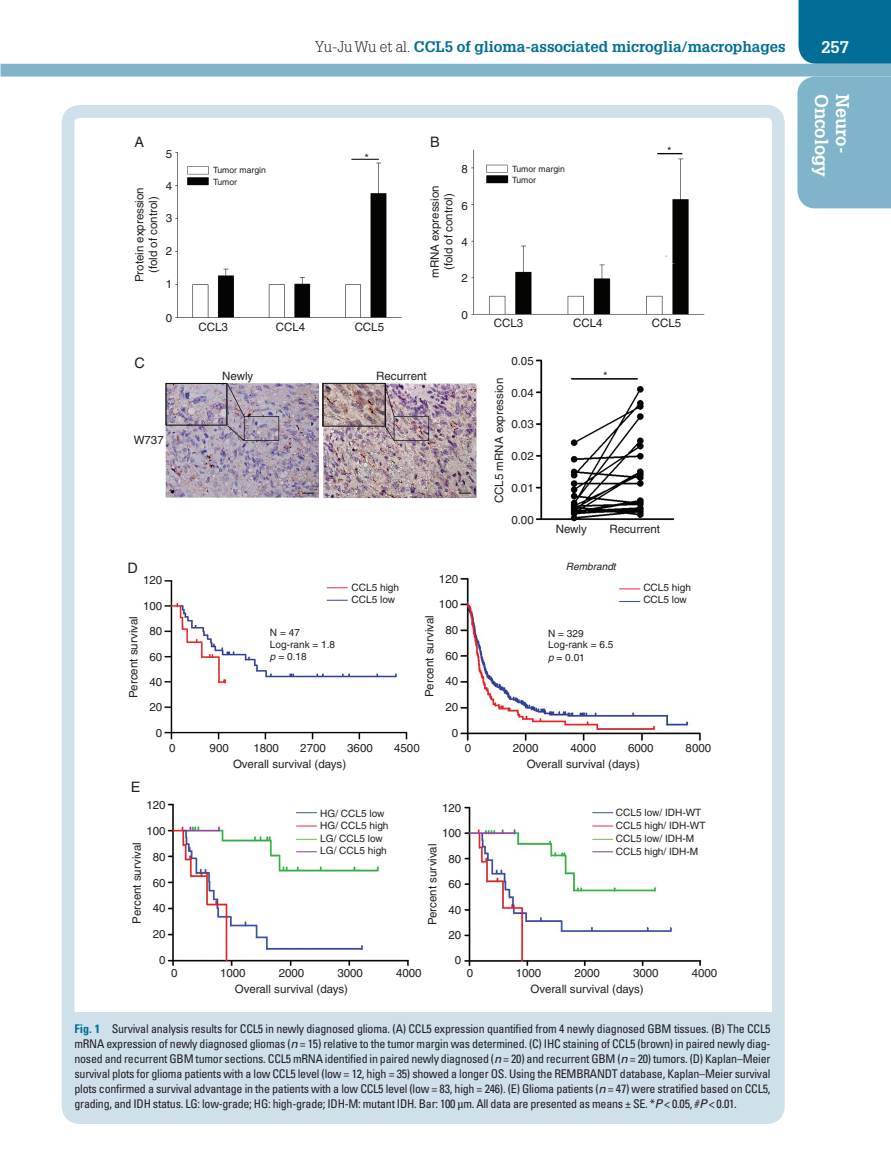
<style>
.page{position:relative;width:891px;height:1175px;background:#fff}
.page>*{position:absolute;margin:0;border:0;box-sizing:border-box;transform-origin:0 0}
.t1{font:700 18px "Glypha LT Std";color:#fff}
.t2{font:700 16.5px "Glypha LT Std";color:#fff}
.t3{font:700 15px "Glypha LT Std";color:#006e96}
.t4{font:14.4px "Helvetica";color:#231f20}
.t5{font:condensed 12px/15px "Univers LT Std";letter-spacing:-.02em;color:#231f20;text-align:justify}
.t6{font:11.55px/16.5px "Helvetica";color:#231f20}
.t7{font:10.05px/13px "Helvetica";color:#231f20}
.t8{font:italic 10.05px "Helvetica";color:#231f20}
.t9{font:8.7px/11.1px "Helvetica";color:#231f20}
.s1{font-weight:300;color:#231f20}
.s2{font-style:italic}
.s3{font-weight:700;color:#006e96}
.s4{font-style:italic;font-stretch:normal}
.s5{font-family:"Gandhari Unicode";font-stretch:normal}
</style>
<div class="page">
<div style="left:799px;top:0;width:92px;height:64px;background:#006e96"></div>
<div style="left:1px;top:64px;width:890px;height:12px;background:#7fb4ca"></div>
<div style="left:797px;top:76px;width:94px;height:132px;background:#7fb4ca"></div>
<div style="left:65px;top:1012px;width:716px;height:103px;background:#cee0ea"></div>
<img style="left:164px;top:149px;width:541px;height:818px">
<div style="left:62px;top:105px;width:723px;height:1018px;border:13px solid #cee0ea;border-radius:12px"></div>
<p class="t4" style="left:135px;top:133px;width:11px">A</p>
<p class="t6" style="left:166px;top:145px;width:8px">5</p>
<p class="t6" style="left:166px;top:178px;width:8px">4</p>
<p class="t6" style="left:166px;top:209px;width:8px">3</p>
<p class="t6" style="left:166px;top:242px;width:8px">2</p>
<p class="t6" style="left:166px;top:276px;width:8px">1</p>
<p class="t6" style="left:166px;top:309px;width:8px">0</p>
<p class="t6" style="left:132px;top:282px;width:97px;line-height:13.8px;text-align:center;rotate:-90deg">Protein expression (fold of control)</p>
<p class="t3" style="left:315px;top:37px;width:472px"><span class="s1">Yu-Ju Wu et al.</span> CCL5 of glioma-associated microglia/macrophages</p>
<h2 class="t2" style="left:821px;top:37px;width:29px">257</h2>
<h1 class="t1" style="left:833px;top:94px;width:85px;rotate:90deg">Oncology</h1>
<h1 class="t1" style="left:854px;top:94px;width:61px;rotate:90deg">Neuro-</h1>
<p class="t4" style="left:430px;top:133px;width:11px">B</p>
<p class="t6" style="left:667px;top:143px;width:6px">*</p>
<p class="t6" style="left:365px;top:149px;width:6px">*</p>
<p class="t6" style="left:461px;top:161px;width:8px">8</p>
<p class="t6" style="left:461px;top:197px;width:8px">6</p>
<p class="t6" style="left:461px;top:234px;width:8px">4</p>
<p class="t6" style="left:461px;top:270px;width:8px">2</p>
<p class="t6" style="left:461px;top:306px;width:8px">0</p>
<p class="t9" style="left:213px;top:165px;width:54px">Tumor margin<br>Tumor</p>
<p class="t9" style="left:512px;top:163px;width:54px">Tumor margin<br>Tumor</p>
<p class="t6" style="left:428px;top:278px;width:94px;line-height:13.8px;text-align:center;rotate:-90deg">mRNA expression (fold of control)</p>
<p class="t6" style="left:198px;top:318px;width:31px">CCL3</p>
<p class="t6" style="left:276px;top:318px;width:31px">CCL4</p>
<p class="t6" style="left:355px;top:318px;width:31px">CCL5</p>
<p class="t6" style="left:494px;top:314px;width:31px">CCL3</p>
<p class="t6" style="left:652px;top:314px;width:31px">CCL5</p>
<p class="t6" style="left:573px;top:314px;width:31px">CCL4</p>
<p class="t4" style="left:135px;top:354px;width:12px">C</p>
<p class="t6" style="left:134px;top:432px;width:32px">W737</p>
<p class="t6" style="left:222px;top:367px;width:33px">Newly</p>
<p class="t6" style="left:376px;top:367px;width:52px">Recurrent</p>
<p class="t6" style="left:511px;top:352px;width:24px">0.05</p>
<p class="t6" style="left:511px;top:384px;width:24px">0.04</p>
<p class="t6" style="left:511px;top:416px;width:24px">0.03</p>
<p class="t6" style="left:511px;top:448px;width:24px">0.02</p>
<p class="t6" style="left:511px;top:479px;width:24px">0.01</p>
<p class="t6" style="left:511px;top:511px;width:24px">0.00</p>
<p class="t6" style="left:491px;top:503px;width:127px;rotate:-90deg">CCL5 mRNA expression</p>
<p class="t6" style="left:603px;top:367px;width:6px">*</p>
<p class="t6" style="left:556px;top:521px;width:33px">Newly</p>
<p class="t6" style="left:610px;top:521px;width:52px">Recurrent</p>
<p class="t4" style="left:128px;top:559px;width:12px">D</p>
<p class="t6" style="left:143px;top:572px;width:21px">120</p>
<p class="t6" style="left:143px;top:597px;width:21px">100</p>
<p class="t7" style="left:352px;top:582px;width:49px;line-height:11.6px">CCL5 high<br>CCL5 low</p>
<p class="t6" style="left:439px;top:570px;width:21px">120</p>
<p class="t6" style="left:439px;top:596px;width:21px">100</p>
<p class="t8" style="left:566px;top:561px;width:51px">Rembrandt</p>
<p class="t7" style="left:643px;top:582px;width:49px;line-height:11.6px">CCL5 high<br>CCL5 low</p>
<p class="t6" style="left:125px;top:697px;width:83px;rotate:-90deg">Percent survival</p>
<p class="t6" style="left:150px;top:623px;width:14px">80</p>
<p class="t6" style="left:150px;top:648px;width:14px">60</p>
<p class="t6" style="left:150px;top:673px;width:14px">40</p>
<p class="t7" style="left:270px;top:626px;width:31px">N = 47</p>
<p class="t7" style="left:270px;top:650px;width:38px"><span class="s2">p</span> = 0.18</p>
<p class="t7" style="left:270px;top:637px;width:67px">Log-rank = 1.8</p>
<p class="t6" style="left:421px;top:697px;width:83px;rotate:-90deg">Percent survival</p>
<p class="t6" style="left:445px;top:621px;width:14px">80</p>
<p class="t6" style="left:445px;top:647px;width:14px">60</p>
<p class="t6" style="left:445px;top:673px;width:14px">40</p>
<p class="t7" style="left:548px;top:627px;width:37px">N = 329</p>
<p class="t7" style="left:548px;top:651px;width:38px"><span class="s2">p</span> = 0.01</p>
<p class="t7" style="left:548px;top:638px;width:67px">Log-rank = 6.5</p>
<p class="t6" style="left:150px;top:699px;width:14px">20</p>
<p class="t6" style="left:445px;top:699px;width:14px">20</p>
<p class="t6" style="left:156px;top:724px;width:8px">0</p>
<p class="t6" style="left:452px;top:724px;width:8px">0</p>
<p class="t6" style="left:169px;top:739px;width:8px">0</p>
<p class="t6" style="left:210px;top:739px;width:21px">900</p>
<p class="t6" style="left:253px;top:739px;width:27px">1800</p>
<p class="t6" style="left:300px;top:739px;width:27px">2700</p>
<p class="t6" style="left:347px;top:739px;width:27px">3600</p>
<p class="t6" style="left:394px;top:739px;width:27px">4500</p>
<p class="t6" style="left:233px;top:755px;width:115px">Overall survival (days)</p>
<p class="t6" style="left:465px;top:739px;width:8px">0</p>
<p class="t6" style="left:527px;top:739px;width:115px;text-indent:-14px">2000<br>Overall survival (days)</p>
<p class="t6" style="left:570px;top:739px;width:27px">4000</p>
<p class="t6" style="left:628px;top:739px;width:27px">6000</p>
<p class="t6" style="left:686px;top:739px;width:27px">8000</p>
<p class="t4" style="left:131px;top:779px;width:11px">E</p>
<p class="t6" style="left:146px;top:796px;width:21px">120</p>
<p class="t6" style="left:146px;top:822px;width:21px">100</p>
<p class="t6" style="left:128px;top:923px;width:83px;rotate:-90deg">Percent survival</p>
<p class="t6" style="left:153px;top:848px;width:14px">80</p>
<p class="t6" style="left:153px;top:874px;width:14px">60</p>
<p class="t6" style="left:153px;top:900px;width:14px">40</p>
<p class="t7" style="left:320px;top:807px;width:70px;line-height:11.7px">HG/ CCL5 low<br>HG/ CCL5 high</p>
<p class="t7" style="left:320px;top:833px;width:68px;line-height:11.7px">LG/ CCL5 low<br>LG/ CCL5 high</p>
<p class="t6" style="left:442px;top:799px;width:21px">120</p>
<p class="t6" style="left:442px;top:825px;width:21px">100</p>
<p class="t6" style="left:424px;top:925px;width:83px;rotate:-90deg">Percent survival</p>
<p class="t6" style="left:448px;top:850px;width:14px">80</p>
<p class="t6" style="left:448px;top:875px;width:14px">60</p>
<p class="t6" style="left:448px;top:901px;width:14px">40</p>
<p class="t7" style="left:616px;top:806px;width:91px">CCL5 low/ IDH-WT<br>CCL5 high/ IDH-WT<br>CCL5 low/ IDH-M<br>CCL5 high/ IDH-M</p>
<p class="t6" style="left:153px;top:926px;width:14px">20</p>
<p class="t6" style="left:448px;top:926px;width:14px">20</p>
<p class="t6" style="left:159px;top:952px;width:8px">0</p>
<p class="t6" style="left:455px;top:952px;width:8px">0</p>
<p class="t6" style="left:171px;top:964px;width:8px">0</p>
<p class="t6" style="left:235px;top:964px;width:115px;text-indent:-15px">1000<br>Overall survival (days)</p>
<p class="t6" style="left:279px;top:964px;width:27px">2000</p>
<p class="t6" style="left:337px;top:964px;width:27px">3000</p>
<p class="t6" style="left:396px;top:964px;width:27px">4000</p>
<p class="t6" style="left:467px;top:964px;width:8px">0</p>
<p class="t6" style="left:531px;top:964px;width:115px;text-indent:-15px">1000<br>Overall survival (days)</p>
<p class="t6" style="left:574px;top:964px;width:27px">2000</p>
<p class="t6" style="left:633px;top:964px;width:27px">3000</p>
<p class="t6" style="left:692px;top:964px;width:27px">4000</p>
<p class="t5" style="left:74px;top:1021px;width:698px"><span class="s3">Fig. 1</span> Survival analysis results for CCL5 in newly diagnosed glioma. (A) CCL5 expression quantified from 4 newly diagnosed GBM tissues. (B) The CCL5 mRNA expression of newly diagnosed gliomas (<span class="s4">n</span> = 15) relative to the tumor margin was determined. (C) IHC staining of CCL5 (brown) in paired newly diag&shy;nosed and recurrent GBM tumor sections. CCL5 mRNA identified in paired newly diagnosed (<span class="s4">n</span> = 20) and recurrent GBM (<span class="s4">n</span> = 20) tumors. (D) Kaplan–Meier survival plots for glioma patients with a low CCL5 level (low = 12, high = 35) showed a longer OS. Using the REMBRANDT database, Kaplan–Meier survival plots confirmed a survival advantage in the patients with a low CCL5 level (low = 83, high = 246). (E) Glioma patients (<span class="s4">n</span> = 47) were stratified based on CCL5, grading, and IDH status. LG: low-grade; HG: high-grade; IDH-M: mutant IDH. Bar: 100 <span class="s5">µ</span>m. All data are presented as means ± SE. *<span class="s4">P</span> &lt; 0.05, #<span class="s4">P</span> &lt; 0.01.</p>
</div>
